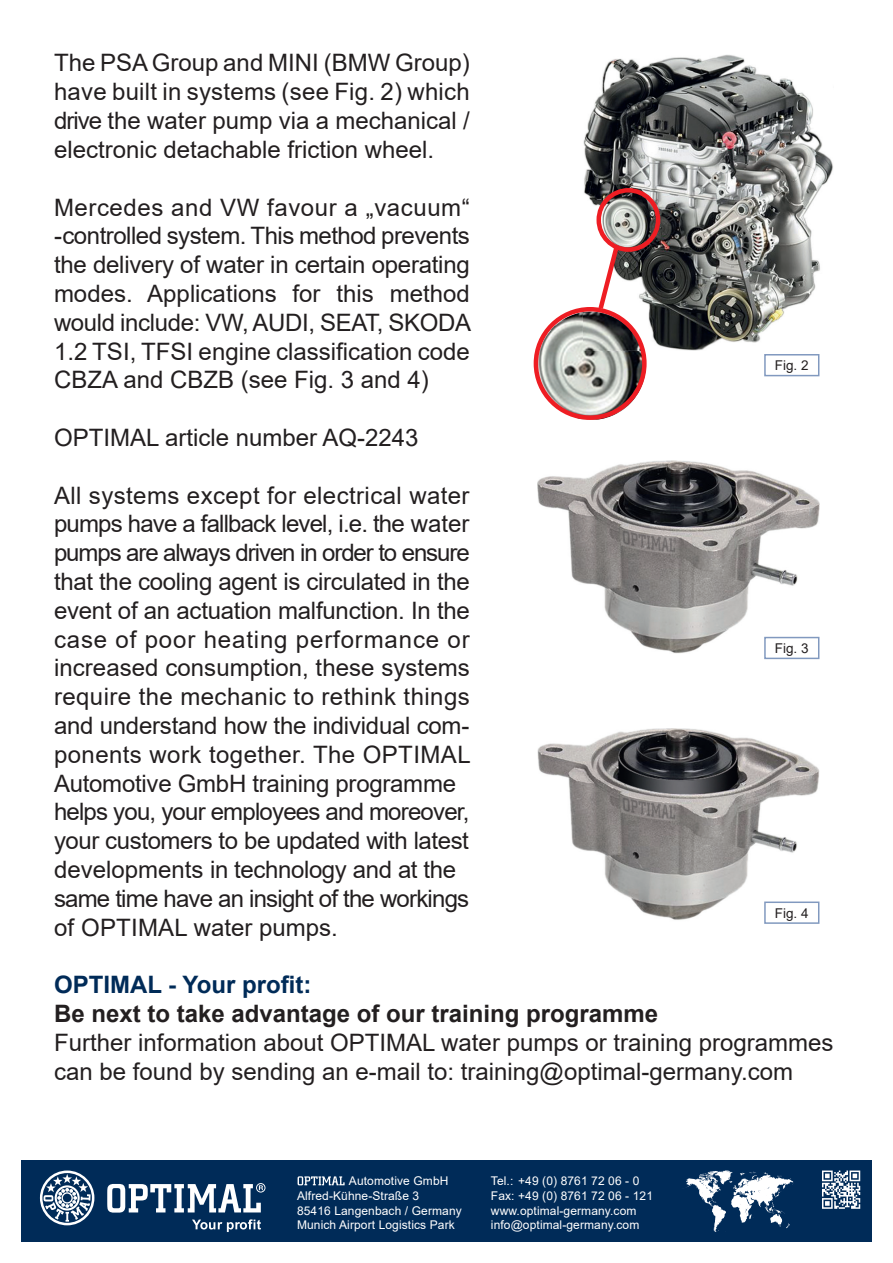
<style>
.page{position:relative;width:893px;height:1263px;background:#fff}
.page>*{position:absolute;margin:0;border:0;box-sizing:border-box;transform-origin:0 0}
.t1{font:24px/28.8px "Arial";color:#231f20}
.t2{font:700 24px "Arial";color:#231f20}
.t3{font:700 24px "Arial";color:#002b58}
.t4{font:13.5px "Arial";color:#231f20}
.t5{font:12px/14.7px "Arial";letter-spacing:.01em;color:#fff}
</style>
<div class="page">
<img style="left:537px;top:461px;width:283px;height:193px">
<img style="left:537px;top:728px;width:283px;height:193px">
<img style="left:583px;top:54px;width:250px;height:297px">
<svg style="left:533px;top:186px;width:130px;height:234px"></svg>
<div style="left:764px;top:354px;width:55px;height:22px;border:2px solid #8199bf"></div>
<div style="left:764px;top:637px;width:55px;height:22px;border:2px solid #8199bf"></div>
<div style="left:764px;top:901px;width:55px;height:23px;border:2px solid #8199bf"></div>
<div style="left:21px;top:1161px;width:851px;height:81px;background:#002b58"></div>
<svg style="left:107px;top:1183px;width:158px;height:29px"></svg>
<svg style="left:192px;top:1219px;width:69px;height:13px"></svg>
<svg style="left:40px;top:1170px;width:54px;height:55px"></svg>
<svg style="left:686px;top:1170px;width:108px;height:62px"></svg>
<svg style="left:298px;top:1176px;width:47px;height:9px"></svg>
<svg style="left:822px;top:1170px;width:38px;height:39px"></svg>
<p class="t1" style="left:54px;top:49px;width:417px;text-align:justify">The PSA Group and MINI (BMW Group) have built in systems (see Fig. 2) which drive the water pump via a mechanical / electronic detachable friction wheel.</p>
<p class="t1" style="left:54px;top:193px;width:419px;text-align:justify">Mercedes and VW favour a „vacuum“ -controlled system. This method prevents the delivery of water in certain operating modes. Applications for this method would include: VW, AUDI, SEAT, SKODA 1.2 TSI, TFSI engine classification code CBZA and CBZB (see Fig. 3 and 4)</p>
<p class="t1" style="left:54px;top:423px;width:366px">OPTIMAL article number AQ-2243</p>
<p class="t1" style="left:54px;top:481px;width:418px">All systems except for electrical water pumps have a fallback level, i.e. the water pumps are always driven in order to ensure that the cooling agent is circulated in the event of an actuation malfunction. In the case of poor heating performance or increased consumption, these systems require the mechanic to rethink things and understand how the individual com&shy;ponents work together. The OPTIMAL Automotive GmbH training programme helps you, your employees and moreover, your customers to be updated with latest developments in technology and at the same time have an insight of the workings of OPTIMAL water pumps.</p>
<p class="t4" style="left:775px;top:356px;width:35px">Fig. 2</p>
<p class="t4" style="left:775px;top:639px;width:35px">Fig. 3</p>
<p class="t4" style="left:775px;top:904px;width:35px">Fig. 4</p>
<p class="t3" style="left:54px;top:968px;width:259px">OPTIMAL - Your profit:</p>
<p class="t2" style="left:54px;top:997px;width:606px">Be next to take advantage of our training programme</p>
<p class="t1" style="left:54px;top:1028px;width:781px">Further information about OPTIMAL water pumps or training programmes can be found by sending an e-mail to: training@optimal-germany.com</p>
<p class="t5" style="left:297px;top:1173px;width:166px;text-indent:52px">Automotive GmbH<br>Alfred-Kühne-Straße 3<br>85416 Langenbach / Germany<br>Munich Airport Logistics Park</p>
<p class="t5" style="left:491px;top:1173px;width:164px">Tel.: +49 (0) 8761 72 06 - 0<br>Fax: +49 (0) 8761 72 06 - 121 www.optimal-germany.com info@optimal-germany.com</p>
</div>
